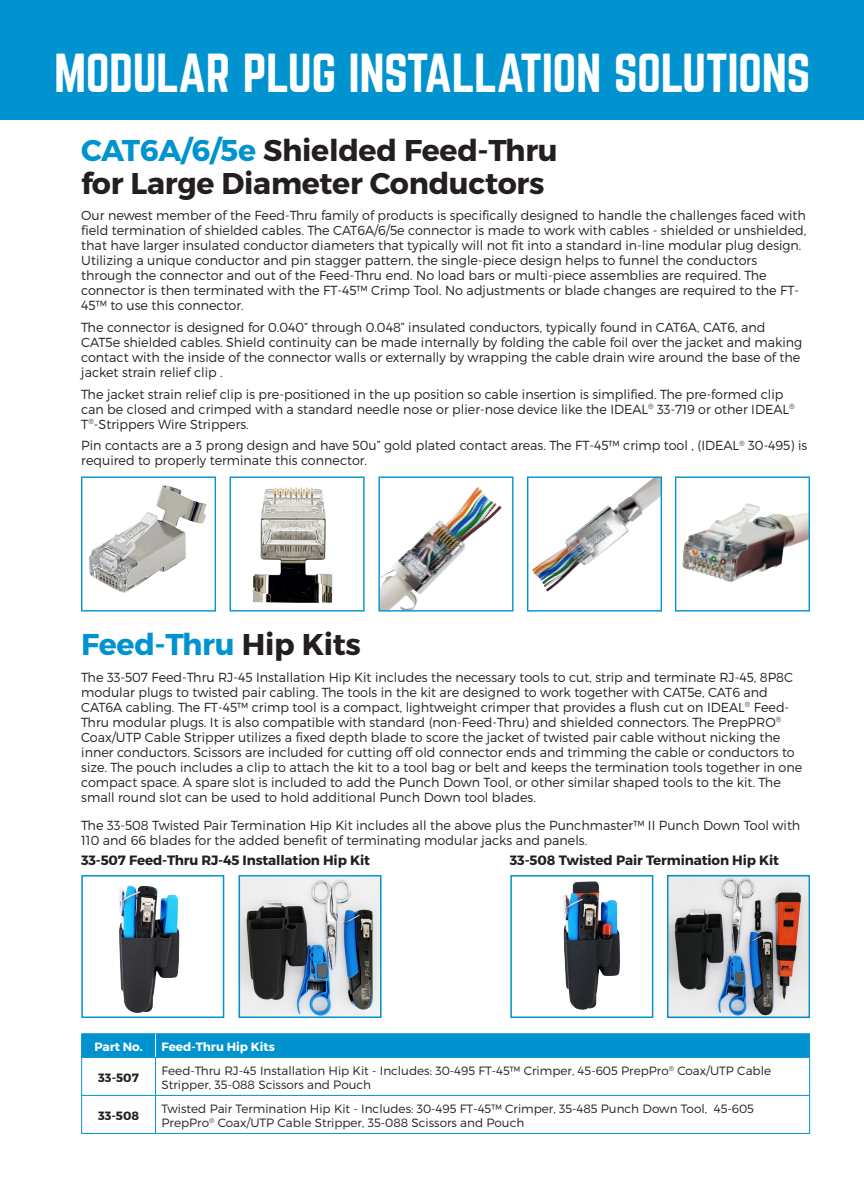
<style>
.page{position:relative;width:864px;height:1188px;background:#fff}
.page>*{position:absolute;margin:0;border:0;box-sizing:border-box;transform-origin:0 0}
.t1{font:48px "Norwester";letter-spacing:-.01em;color:#fff}
.t2{font:700 30px/33px "Montserrat";letter-spacing:-.01em;color:#231f20}
.t3{font:700 30px "Montserrat";letter-spacing:-.01em;color:#0093d0}
.t4{font:700 13.5px "Montserrat";letter-spacing:-.01em;color:#231f20}
.t5{font:300 13.2px/15px "Montserrat";color:#231f20}
.t6{font:300 12px/14.4px "Montserrat";color:#231f20}
.t7{font:700 12px "Montserrat";color:#fff}
.t8{font:700 12px "Montserrat";color:#231f20}
.s1{color:#0093d0}
.s2{color:#231f20}
</style>
<div class="page">
<div style="left:0;top:0;width:864px;height:120px;background:#0093d0"></div>
<img style="left:669px;top:878px;width:138px;height:141px">
<img style="left:242px;top:878px;width:137px;height:137px">
<hr style="left:81px;top:1033px;width:75px;height:1px;background:#0093d0">
<hr style="left:156px;top:1033px;width:654px;height:1px;background:#0093d0">
<hr style="left:81px;top:1057px;width:75px;height:1px;background:#0093d0">
<hr style="left:81px;top:1058px;width:1px;height:37px;background:#0093d0">
<hr style="left:156px;top:1057px;width:654px;height:1px;background:#0093d0">
<hr style="left:155px;top:1058px;width:1px;height:37px;background:#0093d0">
<hr style="left:809px;top:1058px;width:1px;height:37px;background:#0093d0">
<hr style="left:81px;top:1095px;width:75px;height:1px;background:#0093d0">
<hr style="left:81px;top:1096px;width:1px;height:37px;background:#0093d0">
<hr style="left:156px;top:1095px;width:654px;height:1px;background:#0093d0">
<hr style="left:155px;top:1096px;width:1px;height:37px;background:#0093d0">
<hr style="left:809px;top:1096px;width:1px;height:37px;background:#0093d0">
<hr style="left:81px;top:1133px;width:75px;height:1px;background:#0093d0">
<hr style="left:156px;top:1133px;width:654px;height:1px;background:#0093d0">
<div style="left:81px;top:1034px;width:729px;height:23px;background:#0093d0"></div>
<img style="left:88px;top:485px;width:119px;height:108px">
<div style="left:81px;top:476px;width:135px;height:136px;border:1px solid #0093d0"></div>
<div style="left:81px;top:875px;width:143px;height:143px;border:2px solid #0093d0"></div>
<img style="left:380px;top:487px;width:122px;height:123px">
<div style="left:378px;top:476px;width:136px;height:136px;border:1px solid #0093d0"></div>
<img style="left:253px;top:487px;width:79px;height:116px">
<div style="left:230px;top:476px;width:135px;height:136px;border:1px solid #0093d0"></div>
<div style="left:239px;top:875px;width:143px;height:143px;border:2px solid #0093d0"></div>
<img style="left:532px;top:478px;width:128px;height:114px">
<div style="left:527px;top:476px;width:135px;height:136px;border:1px solid #0093d0"></div>
<div style="left:510px;top:875px;width:143px;height:143px;border:2px solid #0093d0"></div>
<img style="left:682px;top:503px;width:126px;height:79px">
<div style="left:675px;top:476px;width:135px;height:136px;border:1px solid #0093d0"></div>
<div style="left:667px;top:875px;width:143px;height:143px;border:2px solid #0093d0"></div>
<img style="left:119px;top:886px;width:61px;height:127px">
<img style="left:563px;top:881px;width:57px;height:129px">
<h1 class="t1" style="left:54px;top:50px;width:758px">MODULAR PLUG INSTALLATION SOLUTIONS</h1>
<h2 class="t2" style="left:81px;top:134px;width:478px"><span class="s1">CAT6A/6/5e</span> Shielded Feed-Thru for Large Diameter Conductors</h2>
<p class="t5" style="left:81px;top:208px;width:727px">Our newest member of the Feed-Thru family of products is specifically designed to handle the challenges faced with field termination of shielded cables. The CAT6A/6/5e connector is made to work with cables - shielded or unshielded, that have larger insulated conductor diameters that typically will not fit into a standard in-line modular plug design.<br>Utilizing a unique conductor and pin stagger pattern, the single-piece design helps to funnel the conductors through the connector and out of the Feed-Thru end. No load bars or multi-piece assemblies are required. The connector is then terminated with the FT-45™ Crimp Tool. No adjustments or blade changes are required to the FT-45™ to use this connector.</p>
<p class="t5" style="left:81px;top:319px;width:723px">The connector is designed for 0.040” through 0.048” insulated conductors, typically found in CAT6A, CAT6, and CAT5e shielded cables. Shield continuity can be made internally by folding the cable foil over the jacket and making contact with the inside of the connector walls or externally by wrapping the cable drain wire around the base of the jacket strain relief clip .</p>
<p class="t5" style="left:81px;top:386px;width:715px">The jacket strain relief clip is pre-positioned in the up position so cable insertion is simplified. The pre-formed clip can be closed and crimped with a standard needle nose or plier-nose device like the IDEAL<sup>®</sup> 33-719 or other IDEAL<sup>®<br></sup>T<sup>®</sup>-Strippers Wire Strippers.</p>
<p class="t5" style="left:81px;top:438px;width:727px">Pin contacts are a 3 prong design and have 50u” gold plated contact areas. The FT-45™ crimp tool , (IDEAL<sup>®</sup> 30-495) is required to properly terminate this connector.</p>
<h2 class="t3" style="left:81px;top:626px;width:281px">Feed-Thru <span class="s2">Hip Kits</span></h2>
<p class="t5" style="left:81px;top:669px;width:723px">The 33-507 Feed-Thru RJ-45 Installation Hip Kit includes the necessary tools to cut, strip and terminate RJ-45, 8P8C modular plugs to twisted pair cabling. The tools in the kit are designed to work together with CAT5e, CAT6 and CAT6A cabling. The FT-45™ crimp tool is a compact, lightweight crimper that provides a flush cut on IDEAL<sup>®</sup> Feed-Thru modular plugs. It is also compatible with standard (non-Feed-Thru) and shielded connectors. The PrepPRO<sup>® </sup>Coax/UTP Cable Stripper utilizes a fixed depth blade to score the jacket of twisted pair cable without nicking the inner conductors. Scissors are included for cutting off old connector ends and trimming the cable or conductors to size. The pouch includes a clip to attach the kit to a tool bag or belt and keeps the termination tools together in one compact space. A spare slot is included to add the Punch Down Tool, or other similar shaped tools to the kit. The small round slot can be used to hold additional Punch Down tool blades.</p>
<p class="t5" style="left:81px;top:818px;width:721px">The 33-508 Twisted Pair Termination Hip Kit includes all the above plus the Punchmaster™ II Punch Down Tool with<br>110 and 66 blades for the added benefit of terminating modular jacks and panels.</p>
<p class="t4" style="left:81px;top:852px;width:290px">33-507 Feed-Thru RJ-45 Installation Hip Kit</p>
<p class="t4" style="left:510px;top:852px;width:271px">33-508 Twisted Pair Termination Hip Kit</p>
<p class="t7" style="left:94px;top:1040px;width:50px">Part No.</p>
<p class="t7" style="left:162px;top:1040px;width:115px">Feed-Thru Hip Kits</p>
<p class="t8" style="left:98px;top:1071px;width:42px">33-507</p>
<p class="t6" style="left:162px;top:1063px;width:611px">Feed-Thru RJ-45 Installation Hip Kit - Includes: 30-495 FT-45™ Crimper, 45-605 PrepPro<sup>®</sup> Coax/UTP Cable<br>Stripper, 35-088 Scissors and Pouch</p>
<p class="t8" style="left:98px;top:1109px;width:43px">33-508</p>
<p class="t6" style="left:162px;top:1101px;width:594px">Twisted Pair Termination Hip Kit - Includes: 30-495 FT-45™ Crimper, 35-485 Punch Down Tool, 45-605<br>PrepPro<sup>®</sup> Coax/UTP Cable Stripper, 35-088 Scissors and Pouch</p>
</div>
